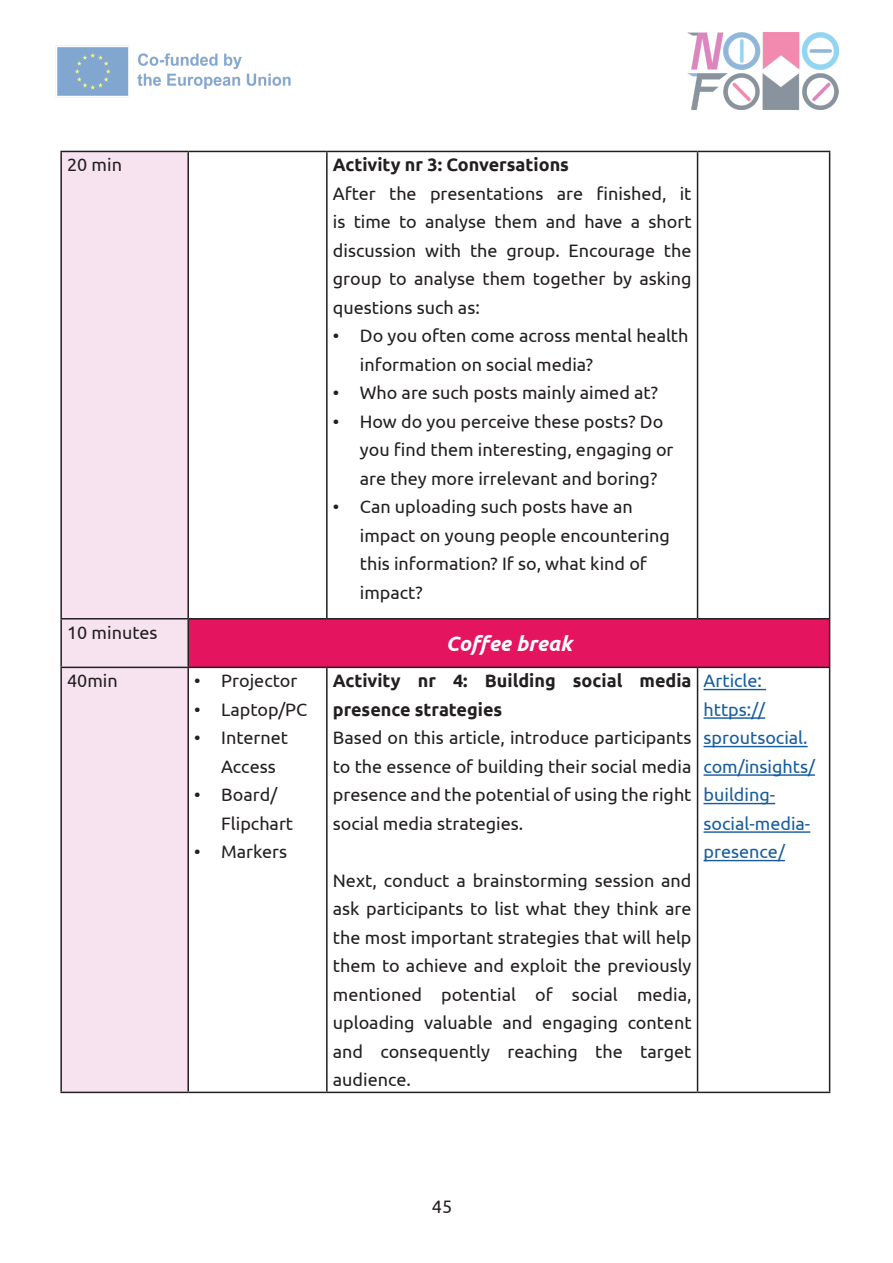
<style>
.page{position:relative;width:893px;height:1263px;background:#fff}
.page>*{position:absolute;margin:0;border:0;box-sizing:border-box;transform-origin:0 0}
.Table{font:italic 700 21px "Ubuntu";color:#fff}
.Paragraph_Style_1{font:18px/28.5px "Ubuntu";color:#231f20}
.Paragraph_Style_1-2{font:700 18px/28.5px "Ubuntu";color:#231f20}
.t1{font:18px/28.5px "Ubuntu";color:#175d9e}
</style>
<div class="page">
<img style="left:56px;top:45px;width:235px;height:53px">
<img style="left:687px;top:33px;width:152px;height:77px">
<div style="left:62px;top:152px;width:125px;height:940px;background:#f7e3f0"></div>
<div style="left:188px;top:619px;width:642px;height:48px;background:#e5145f"></div>
<hr style="left:60px;top:151px;width:128px;height:1px;background:#231f20">
<hr style="left:60px;top:152px;width:2px;height:466px;background:#231f20">
<hr style="left:188px;top:151px;width:139px;height:1px;background:#231f20">
<hr style="left:187px;top:152px;width:2px;height:466px;background:#231f20">
<hr style="left:327px;top:151px;width:370px;height:1px;background:#231f20">
<hr style="left:326px;top:152px;width:2px;height:466px;background:#231f20">
<hr style="left:698px;top:151px;width:132px;height:1px;background:#231f20">
<hr style="left:697px;top:152px;width:1px;height:466px;background:#231f20">
<hr style="left:829px;top:152px;width:1px;height:466px;background:#231f20">
<hr style="left:60px;top:618px;width:128px;height:1px;background:#231f20">
<hr style="left:60px;top:619px;width:2px;height:48px;background:#231f20">
<hr style="left:188px;top:618px;width:139px;height:1px;background:#231f20">
<hr style="left:187px;top:619px;width:2px;height:48px;background:#231f20">
<hr style="left:327px;top:618px;width:370px;height:1px;background:#231f20">
<hr style="left:698px;top:618px;width:132px;height:1px;background:#231f20">
<hr style="left:829px;top:619px;width:1px;height:48px;background:#231f20">
<hr style="left:60px;top:667px;width:128px;height:1px;background:#231f20">
<hr style="left:60px;top:668px;width:2px;height:424px;background:#231f20">
<hr style="left:188px;top:667px;width:139px;height:1px;background:#231f20">
<hr style="left:187px;top:668px;width:2px;height:424px;background:#231f20">
<hr style="left:327px;top:667px;width:370px;height:1px;background:#231f20">
<hr style="left:326px;top:668px;width:2px;height:424px;background:#231f20">
<hr style="left:698px;top:667px;width:132px;height:1px;background:#231f20">
<hr style="left:697px;top:668px;width:1px;height:424px;background:#231f20">
<hr style="left:829px;top:668px;width:1px;height:424px;background:#231f20">
<hr style="left:60px;top:1092px;width:128px;height:1px;background:#231f20">
<hr style="left:188px;top:1092px;width:139px;height:1px;background:#231f20">
<hr style="left:327px;top:1092px;width:370px;height:1px;background:#231f20">
<hr style="left:698px;top:1092px;width:132px;height:1px;background:#231f20">
<hr style="left:704px;top:689px;width:62px;height:1px;background:#175d9e">
<hr style="left:704px;top:717px;width:61px;height:2px;background:#175d9e">
<hr style="left:704px;top:746px;width:104px;height:1px;background:#175d9e">
<hr style="left:704px;top:774px;width:111px;height:2px;background:#175d9e">
<hr style="left:704px;top:803px;width:71px;height:1px;background:#175d9e">
<hr style="left:704px;top:831px;width:106px;height:2px;background:#175d9e">
<hr style="left:704px;top:860px;width:81px;height:1px;background:#175d9e">
<p class="Paragraph_Style_1" style="left:67px;top:150px;width:56px">20 min</p>
<p class="Paragraph_Style_1-2" style="left:333px;top:150px;width:238px">Activity nr 3: Conversations</p>
<p class="Paragraph_Style_1" style="left:333px;top:179px;width:360px;text-align:justify">After the presentations are finished, it is time to analyse them and have a short discussion with the group. Encourage the group to analyse them together by asking questions such as:</p>
<p class="Paragraph_Style_1" style="left:360px;top:321px;width:330px;text-indent:-27px">• Do you often come across mental health information on social media?</p>
<p class="Paragraph_Style_1" style="left:333px;top:378px;width:327px">• Who are such posts mainly aimed at?</p>
<p class="Paragraph_Style_1" style="left:360px;top:407px;width:315px;text-indent:-27px">• How do you perceive these posts? Do you find them interesting, engaging or are they more irrelevant and boring?</p>
<p class="Paragraph_Style_1" style="left:360px;top:492px;width:311px;text-indent:-27px">• Can uploading such posts have an impact on young people encountering this information? If so, what kind of impact?</p>
<p class="Paragraph_Style_1" style="left:67px;top:617px;width:92px">10 minutes</p>
<p class="Table" style="left:446px;top:631px;width:128px">Coffee break</p>
<p class="Paragraph_Style_1" style="left:67px;top:666px;width:52px">40min</p>
<p class="Paragraph_Style_1" style="left:194px;top:666px;width:105px">• Projector</p>
<p class="Paragraph_Style_1" style="left:194px;top:695px;width:115px">• Laptop/PC</p>
<p class="Paragraph_Style_1" style="left:221px;top:723px;width:68px;text-indent:-27px">• Internet<br>Access</p>
<p class="Paragraph_Style_1" style="left:221px;top:780px;width:73px;text-indent:-27px">• Board/<br>Flipchart</p>
<p class="Paragraph_Style_1" style="left:194px;top:837px;width:94px">• Markers</p>
<p class="Paragraph_Style_1-2" style="left:333px;top:666px;width:360px">Activity nr 4: Building social media presence strategies</p>
<p class="Paragraph_Style_1" style="left:333px;top:723px;width:360px;text-align:justify">Based on this article, introduce participants to the essence of building their social media presence and the potential of using the right social media strategies.</p>
<p class="Paragraph_Style_1" style="left:333px;top:866px;width:360px;text-align:justify">Next, conduct a brainstorming session and ask participants to list what they think are the most important strategies that will help them to achieve and exploit the previously mentioned potential of social media, uploading valuable and engaging content and consequently reaching the target audience.</p>
<p class="t1" style="left:704px;top:666px;width:113px">Article: https:// sproutsocial. com/insights/ building&shy;social-media&shy;presence/</p>
<p class="Paragraph_Style_1" style="left:432px;top:1191px;width:22px">45</p>
</div>
